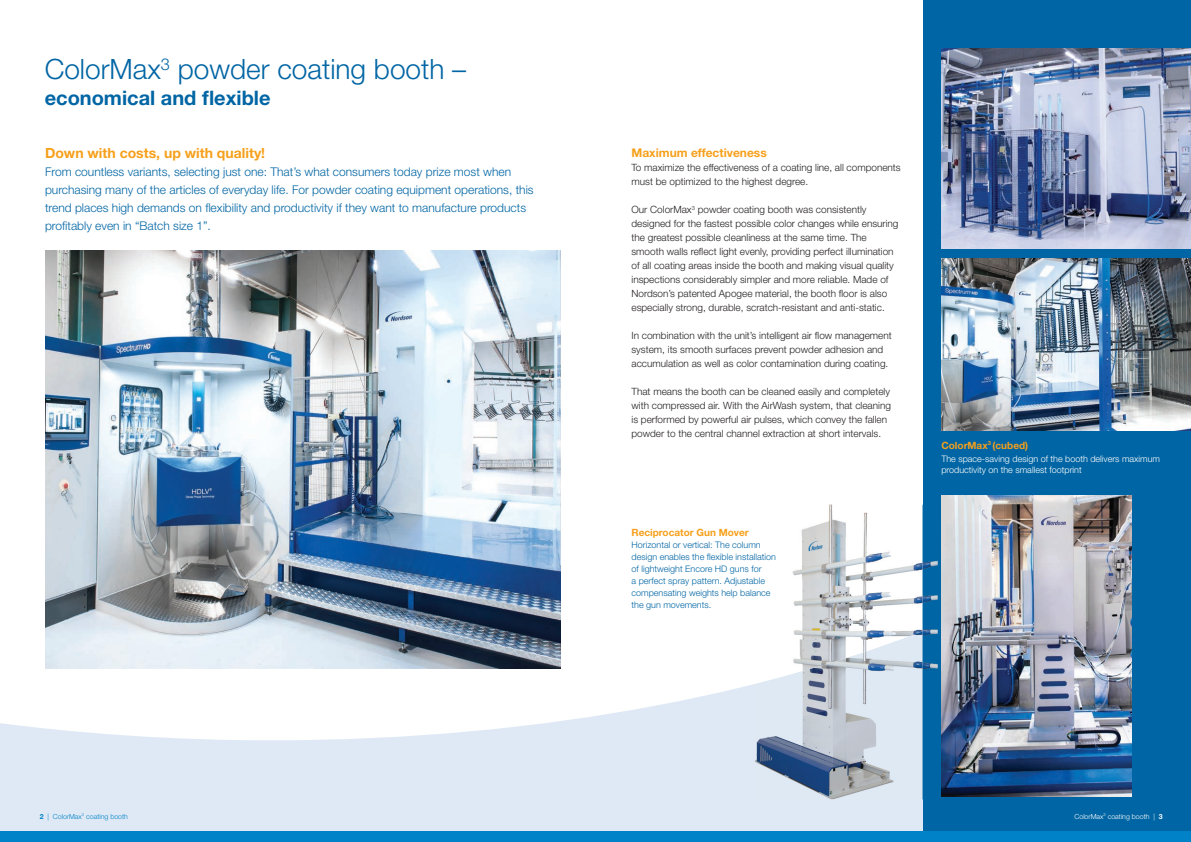
<style>
.page{position:relative;width:1191px;height:842px;background:#fff}
.page>*{position:absolute;margin:0;border:0;box-sizing:border-box;transform-origin:0 0}
.t1{font:300 28px "Helvetica Neue LT Std";color:#0065a4}
.t2{font:700 20px "Helvetica Neue LT Std";color:#0065a4}
.t3{font:700 14px "Helvetica Neue LT Std";color:#f6a01b}
.t4{font:300 12px/18px "Helvetica Neue LT Std";color:#0065a4}
.t5{font:700 12px "Helvetica Neue LT Std";color:#f6a01b}
.t6{font:300 10px/14px "Helvetica Neue LT Std";color:#231f20}
.t7{font:700 10px "Helvetica Neue LT Std";color:#f6a01b}
.t8{font:300 9px/12px "Helvetica Neue LT Std";color:#0065a4}
.t9{font:300 9px/11px "Helvetica Neue LT Std";color:#fff}
.t10{font:300 7px "Helvetica Neue LT Std";color:#fff}
.t11{font:300 7px "Helvetica Neue LT Std";color:#0082c8}
.s1{font-weight:700}
</style>
<div class="page">
<svg style="left:0;top:684px;width:922px;height:147px;fill:#dfe9f5"></svg>
<div style="left:922px;top:0;width:269px;height:842px;background:#0065a4"></div>
<div style="left:0;top:831px;width:1191px;height:11px;background:#0082c8"></div>
<img style="left:45px;top:251px;width:516px;height:418px">
<img style="left:941px;top:48px;width:250px;height:200px">
<img style="left:941px;top:259px;width:250px;height:172px">
<img style="left:792px;top:505px;width:130px;height:126px">
<img style="left:754px;top:631px;width:168px;height:168px">
<img style="left:922px;top:505px;width:15px;height:294px">
<img style="left:941px;top:495px;width:190px;height:301px">
<h1 class="t1" style="left:45px;top:52px;width:423px">ColorMax<sup>3</sup> powder coating booth –</h1>
<h2 class="t2" style="left:45px;top:86px;width:227px">economical and flexible</h2>
<h3 class="t3" style="left:45px;top:144px;width:222px">Down with costs, up with quality!</h3>
<p class="t4" style="left:45px;top:163px;width:490px">From countless variants, selecting just one: That’s what consumers today prize most when purchasing many of the articles of everyday life. For powder coating equipment operations, this trend places high demands on flexibility and productivity if they want to manufacture products profitably even in “Batch size 1”.</p>
<p class="t11" style="left:40px;top:812px;width:90px"><span class="s1">2</span> | ColorMax<sup>3</sup> coating booth</p>
<p class="t5" style="left:631px;top:145px;width:137px">Maximum effectiveness</p>
<p class="t6" style="left:631px;top:160px;width:271px">To maximize the effectiveness of a coating line, all components must be optimized to the highest degree.</p>
<p class="t6" style="left:631px;top:202px;width:268px">Our ColorMax<sup>3</sup> powder coating booth was consistently designed for the fastest possible color changes while ensuring the greatest possible cleanliness at the same time. The smooth walls reflect light evenly, providing perfect illumination of all coating areas inside the booth and making visual quality inspections considerably simpler and more reliable. Made of Nordson’s patented Apogee material, the booth floor is also especially strong, durable, scratch-resistant and anti-static.</p>
<p class="t6" style="left:631px;top:328px;width:262px">In combination with the unit’s intelligent air flow management system, its smooth surfaces prevent powder adhesion and accumulation as well as color contamination during coating.</p>
<p class="t6" style="left:631px;top:384px;width:261px">That means the booth can be cleaned easily and completely with compressed air. With the AirWash system, that cleaning is performed by powerful air pulses, which convey the fallen powder to the central channel extraction at short intervals.</p>
<p class="t7" style="left:631px;top:526px;width:119px">Reciprocator Gun Mover</p>
<p class="t8" style="left:631px;top:538px;width:146px">Horizontal or vertical: The column design enables the flexible installation of lightweight Encore HD guns for<br>a perfect spray pattern. Adjustable compensating weights help balance the gun movements.</p>
<p class="t7" style="left:941px;top:439px;width:88px">ColorMax<sup>3</sup> (cubed)</p>
<p class="t9" style="left:941px;top:453px;width:220px">The space-saving design of the booth delivers maximum productivity on the smallest footprint</p>
<p class="t10" style="left:1074px;top:812px;width:90px">ColorMax<sup>3</sup> coating booth | <span class="s1">3</span></p>
</div>
